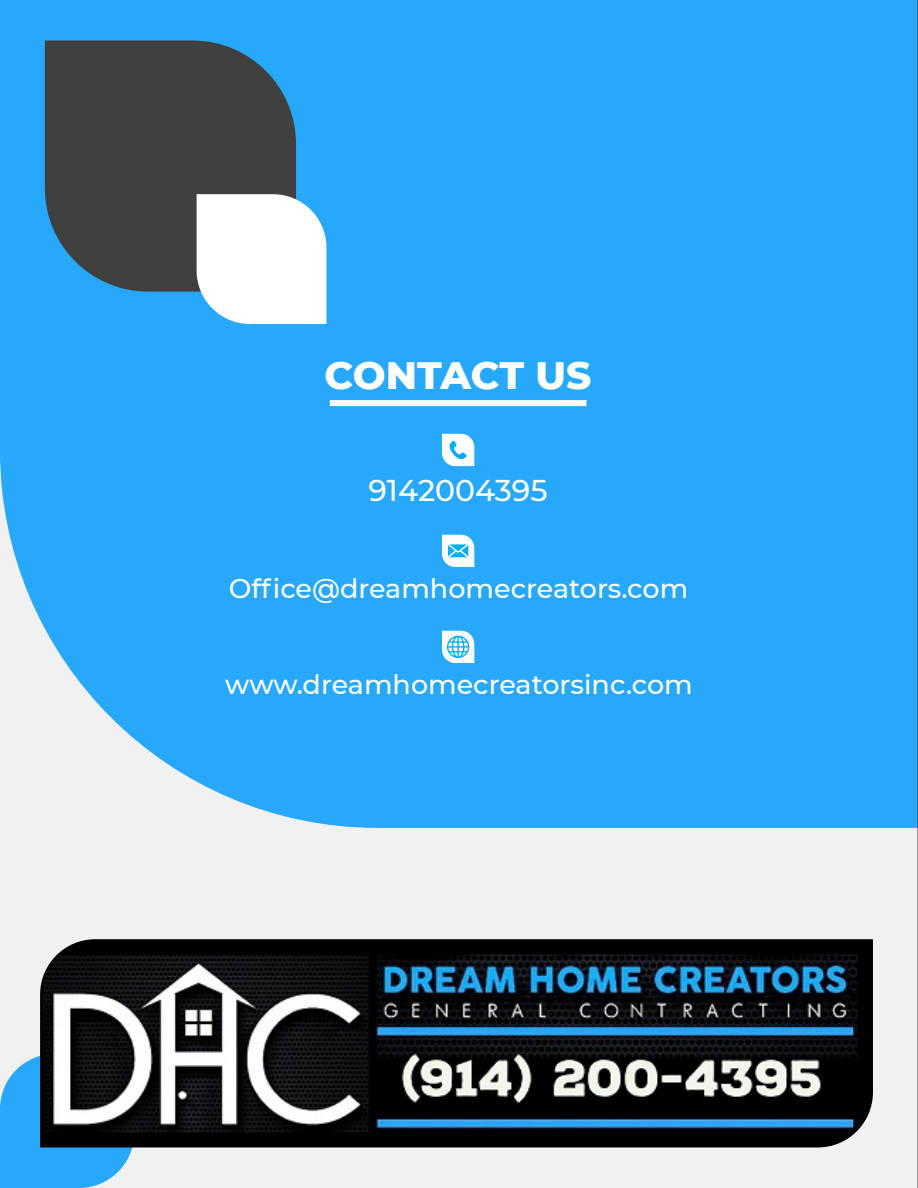
<style>
.page{position:relative;width:918px;height:1188px;background:#f1f1f2}
.page>*{position:absolute;margin:0;border:0;box-sizing:border-box;transform-origin:0 0}
.t1{font:800 39px "Montserrat";letter-spacing:-.005em;color:#fff}
.t2{font:500 30px "Montserrat";color:#fff}
.t3{font:500 27px "Montserrat";color:#fff}
</style>
<div class="page">
<div style="left:0;top:0;width:917px;height:828px;background:#28a8fb"></div>
<svg style="left:0;top:1056px;width:134px;height:132px;background:#42b0f8"></svg>
<img style="left:40px;top:939px;width:833px;height:208px">
<svg style="left:45px;top:41px;width:251px;height:251px;background:#3e4951"></svg>
<svg style="left:197px;top:194px;width:129px;height:130px"></svg>
<svg style="left:442px;top:434px;width:32px;height:32px"></svg>
<svg style="left:442px;top:535px;width:32px;height:32px"></svg>
<svg style="left:442px;top:631px;width:32px;height:32px"></svg>
<div style="left:330px;top:400px;width:256px;height:6px;background:#fff"></div>
<hr style="left:917px;top:0;width:1px;height:1188px;background:#404041">
<h1 class="t1" style="left:325px;top:347px;width:268px">CONTACT US</h1>
<p class="t2" style="left:369px;top:470px;width:180px">9142004395</p>
<p class="t3" style="left:229px;top:570px;width:461px">Office@dreamhomecreators.com</p>
<p class="t3" style="left:225px;top:665px;width:469px">www.dreamhomecreatorsinc.com</p>
</div>
